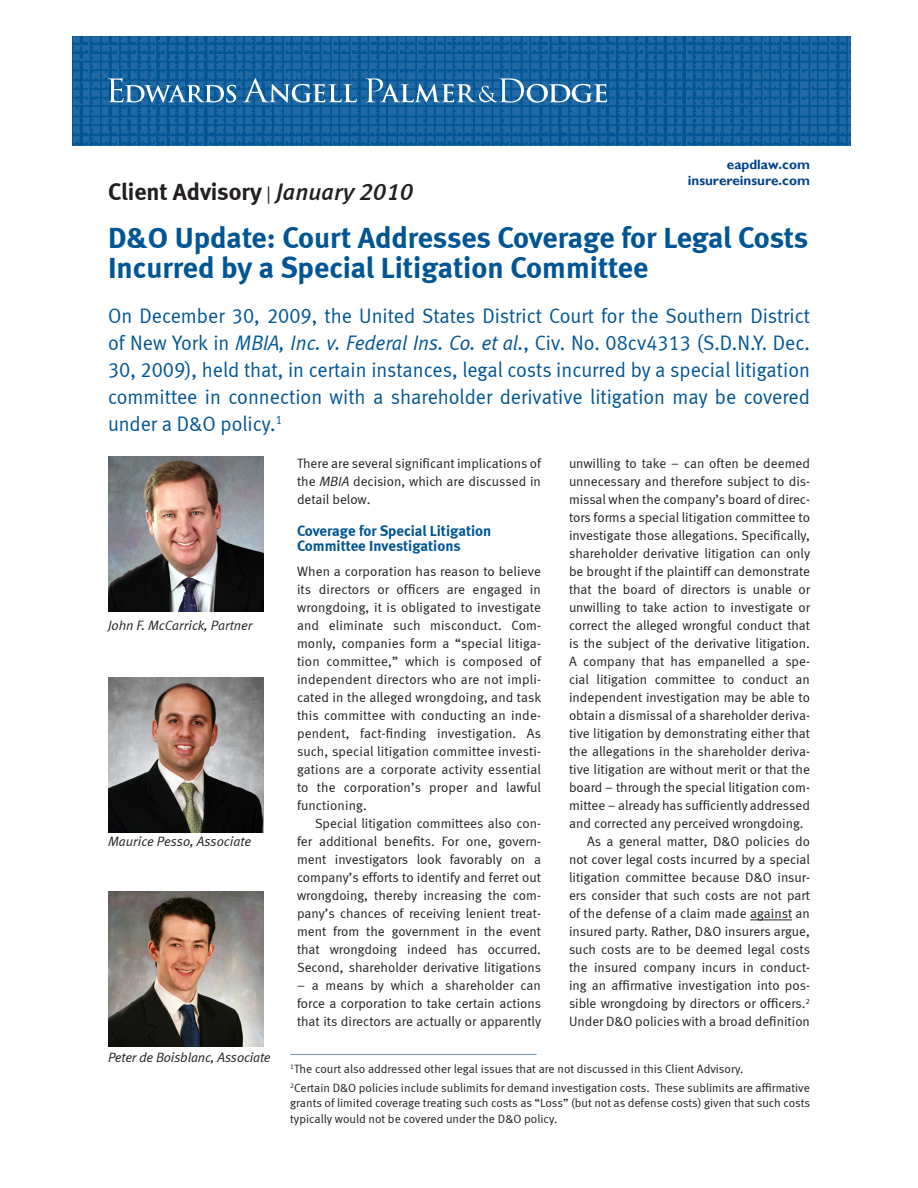
<style>
.page{position:relative;width:918px;height:1188px;background:#fff}
.page>*{position:absolute;margin:0;border:0;box-sizing:border-box;transform-origin:0 0}
.CA-ArticleTitle{font:30px/30px "Meta Bold LF";letter-spacing:-.005em;color:#005595}
.t1{font:700 24px "Meta";color:#231f20}
.CA-FirstParaBlue{font:21px/27px "Meta Normal LF";color:#005595;text-align:justify;scale:.95 1}
.CA-Subhead{font:15px/15.8px "Meta Bold LF";color:#005595}
.CA-BodyText{font:13.5px/18px "Meta Normal LF";color:#231f20;text-align:justify}
.CA-BodyText_1stpara{font:13.5px/18px "Meta Normal LF";color:#231f20;text-align:justify}
.CA-AuthorCaption{font:italic 13.5px "Meta Normal LF";letter-spacing:-.01em;color:#231f20}
.t2{font:700 13.5px/16.5px "Gill Sans";color:#014286;text-align:right}
.CA-SmallFootnotes{font:12px/15.8px "Meta Normal LF";color:#231f20;text-align:justify}
.s1{font-family:"Meta Normal";font-weight:400;font-size:18px}
.s2{font-family:"Meta Medium LF";font-weight:400;font-style:italic}
.s3{font-style:italic}
</style>
<div class="page">
<img style="left:72px;top:36px;width:778px;height:110px">
<svg style="left:108px;top:78px;width:128px;height:25px;background:#4885b4"></svg>
<svg style="left:242px;top:78px;width:115px;height:25px;background:#4481b2"></svg>
<svg style="left:366px;top:78px;width:241px;height:25px;background:#4885b4"></svg>
<hr style="left:750px;top:920px;width:42px;height:1px;background:#231f20">
<img style="left:108px;top:457px;width:155px;height:155px">
<img style="left:108px;top:678px;width:155px;height:155px">
<img style="left:108px;top:891px;width:155px;height:155px">
<hr style="left:290px;top:1054px;width:247px;height:1px;background:#7393c1">
<p class="t2" style="left:688px;top:156px;width:124px">eapdlaw.com insurereinsure.com</p>
<p class="t1" style="left:108px;top:177px;width:307px">Client Advisory <span class="s1">|</span> <span class="s2">January 2010</span></p>
<p class="CA-ArticleTitle" style="left:108px;top:222px;width:702px">D&amp;O Update: Court Addresses Coverage for Legal Costs<br>Incurred by a Special Litigation Committee</p>
<p class="CA-FirstParaBlue" style="left:108px;top:302px;width:741px">On December 30, 2009, the United States District Court for the Southern District of New York in <span class="s3">MBIA, Inc. v. Federal Ins. Co. et al.</span>, Civ. No. 08cv4313 (S.D.N.Y. Dec.<br>30, 2009), held that, in certain instances, legal costs incurred by a special litigation committee in connection with a shareholder derivative litigation may be covered under a D&amp;O policy.<sup>1</sup></p>
<p class="CA-BodyText_1stpara" style="left:297px;top:454px;width:246px">There are several significant implications of the <span class="s3">MBIA</span> decision, which are discussed in detail below.</p>
<p class="CA-Subhead" style="left:297px;top:522px;width:196px">Coverage for Special Litigation<br>Committee Investigations</p>
<p class="CA-BodyText_1stpara" style="left:297px;top:562px;width:246px">When a corporation has reason to believe its directors or officers are engaged in wrongdoing, it is obligated to investigate and eliminate such misconduct. Com&shy;monly, companies form a “special litiga&shy;tion committee,” which is composed of independent directors who are not impli&shy;cated in the alleged wrongdoing, and task this committee with conducting an inde&shy;pendent, fact-finding investigation. As such, special litigation committee investi&shy;gations are a corporate activity essential to the corporation’s proper and lawful functioning.</p>
<p class="CA-BodyText" style="left:297px;top:814px;width:246px;text-indent:18px">Special litigation committees also con&shy;fer additional benefits. For one, govern&shy;ment investigators look favorably on a company’s efforts to identify and ferret out wrongdoing, thereby increasing the com&shy;pany’s chances of receiving lenient treat&shy;ment from the government in the event that wrongdoing indeed has occurred.<br>Second, shareholder derivative litigations</p>
<p class="CA-BodyText" style="left:297px;top:976px;width:246px">– a means by which a shareholder can force a corporation to take certain actions that its directors are actually or apparently</p>
<p class="CA-BodyText" style="left:569px;top:454px;width:243px">unwilling to take – can often be deemed unnecessary and therefore subject to dis&shy;missal when the company’s board of direc&shy;tors forms a special litigation committee to investigate those allegations. Specifically, shareholder derivative litigation can only be brought if the plaintiff can demonstrate that the board of directors is unable or unwilling to take action to investigate or correct the alleged wrongful conduct that is the subject of the derivative litigation.<br>A company that has empanelled a spe&shy;cial litigation committee to conduct an independent investigation may be able to obtain a dismissal of a shareholder deriva&shy;tive litigation by demonstrating either that the allegations in the shareholder deriva&shy;tive litigation are without merit or that the board – through the special litigation com&shy;mittee – already has sufficiently addressed and corrected any perceived wrongdoing.</p>
<p class="CA-BodyText" style="left:569px;top:832px;width:243px;text-indent:18px">As a general matter, D&amp;O policies do not cover legal costs incurred by a special litigation committee because D&amp;O insur&shy;ers consider that such costs are not part of the defense of a claim made against an insured party. Rather, D&amp;O insurers argue, such costs are to be deemed legal costs the insured company incurs in conduct&shy;ing an affirmative investigation into pos&shy;sible wrongdoing by directors or officers.<sup>2<br></sup>Under D&amp;O policies with a broad definition</p>
<p class="CA-AuthorCaption" style="left:108px;top:618px;width:146px">John F. McCarrick, Partner</p>
<p class="CA-AuthorCaption" style="left:108px;top:834px;width:145px">Maurice Pesso, Associate</p>
<p class="CA-AuthorCaption" style="left:108px;top:1050px;width:164px">Peter de Boisblanc, Associate</p>
<p class="CA-SmallFootnotes" style="left:290px;top:1061px;width:455px"><sup>1</sup>The court also addressed other legal issues that are not discussed in this Client Advisory.</p>
<p class="CA-SmallFootnotes" style="left:290px;top:1079px;width:521px"><sup>2</sup>Certain D&amp;O policies include sublimits for demand investigation costs. These sublimits are affirmative grants of limited coverage treating such costs as “Loss” (but not as defense costs) given that such costs typically would not be covered under the D&amp;O policy.</p>
</div>
